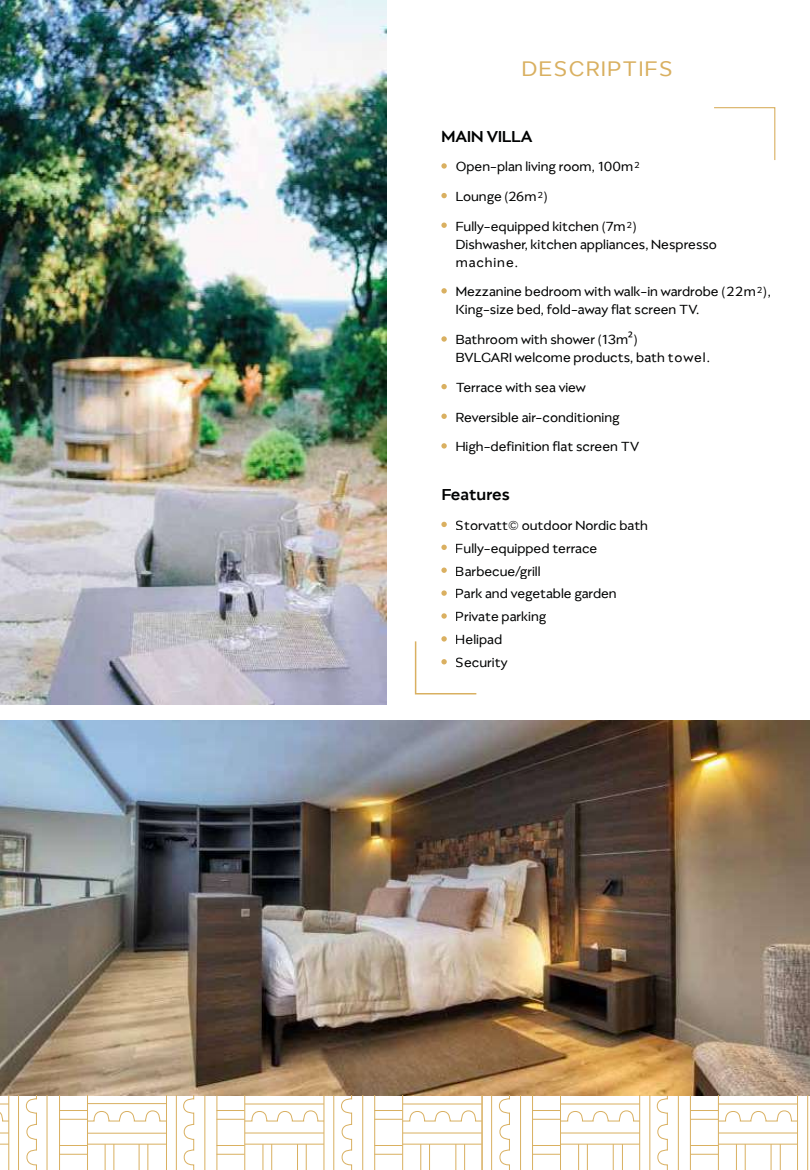
<style>
.page{position:relative;width:810px;height:1170px;background:#fff}
.page>*{position:absolute;margin:0;border:0;box-sizing:border-box;transform-origin:0 0}
.t1{font:24px "Migrena Grotesque";letter-spacing:.06em;color:#d9b061}
.t2{font:500 18px "Migrena Grotesque";color:#010202}
.t3{font:500 18px "Migrena Grotesque";color:#020303}
.t4{font:15px/29.7px "Migrena Grotesque";color:#010202}
.t5{font:15px/23px "Migrena Grotesque";color:#020303}
.s1{color:#000}
.s2{font-family:"Myriad Pro";color:#000}
</style>
<div class="page">
<svg style="left:441px;top:522px;width:6px;height:5px"></svg>
<svg style="left:441px;top:545px;width:6px;height:5px"></svg>
<svg style="left:441px;top:568px;width:6px;height:5px"></svg>
<svg style="left:441px;top:590px;width:6px;height:6px"></svg>
<svg style="left:441px;top:613px;width:6px;height:6px"></svg>
<img style="left:0;top:0;width:386px;height:704px">
<img style="left:0;top:720px;width:810px;height:376px">
<svg style="left:441px;top:163px;width:6px;height:6px"></svg>
<svg style="left:441px;top:193px;width:6px;height:5px"></svg>
<svg style="left:441px;top:223px;width:6px;height:5px"></svg>
<svg style="left:441px;top:288px;width:6px;height:6px"></svg>
<svg style="left:441px;top:336px;width:6px;height:6px"></svg>
<svg style="left:441px;top:384px;width:6px;height:5px"></svg>
<svg style="left:441px;top:414px;width:6px;height:5px"></svg>
<svg style="left:441px;top:443px;width:6px;height:6px"></svg>
<svg style="left:714px;top:107px;width:62px;height:53px"></svg>
<svg style="left:414px;top:636px;width:63px;height:59px"></svg>
<svg style="left:0;top:1096px;width:809px;height:74px"></svg>
<hr style="left:807px;top:1096px;width:1px;height:74px;background:#d9b061">
<h1 class="t1" style="left:522px;top:55px;width:152px">DESCRIPTIFS</h1>
<p class="t2" style="left:441px;top:126px;width:93px">MAIN VILLA</p>
<p class="t4" style="left:456px;top:152px;width:185px">Open-plan living room, 100<span class="s1">m2<br></span>Lounge (26<span class="s1">m2)<br></span>Fully-equipped kitchen (7<span class="s1">m2)</span></p>
<p class="t4" style="left:456px;top:229px;width:263px">Dishwasher, kitchen appliances, Nespresso</p>
<p class="t4" style="left:456px;top:247px;width:317px"><span class="s1">machine.<br></span>Mezzanine bedroom with walk-in wardrobe <span class="s1">(22m2)</span>,</p>
<p class="t4" style="left:456px;top:294px;width:245px;line-height:30.2px">King-size bed, fold-away flat screen TV.<br>Bathroom with shower (13m<span class="s2">²</span><span class="s1">)</span></p>
<p class="t4" style="left:456px;top:343px;width:256px">BVLGARI welcome products, bath <span class="s1">towel.<br></span>Terrace with sea view<br>Reversible air-conditioning<br>High-definition flat screen TV</p>
<p class="t3" style="left:441px;top:484px;width:70px">Features</p>
<p class="t5" style="left:456px;top:514px;width:194px">Storvatt© outdoor Nordic bath<br>Fully-equipped terrace<br>Barbecue/grill<br>Park and vegetable garden<br>Private parking<br>Helipad<br>Security</p>
</div>
